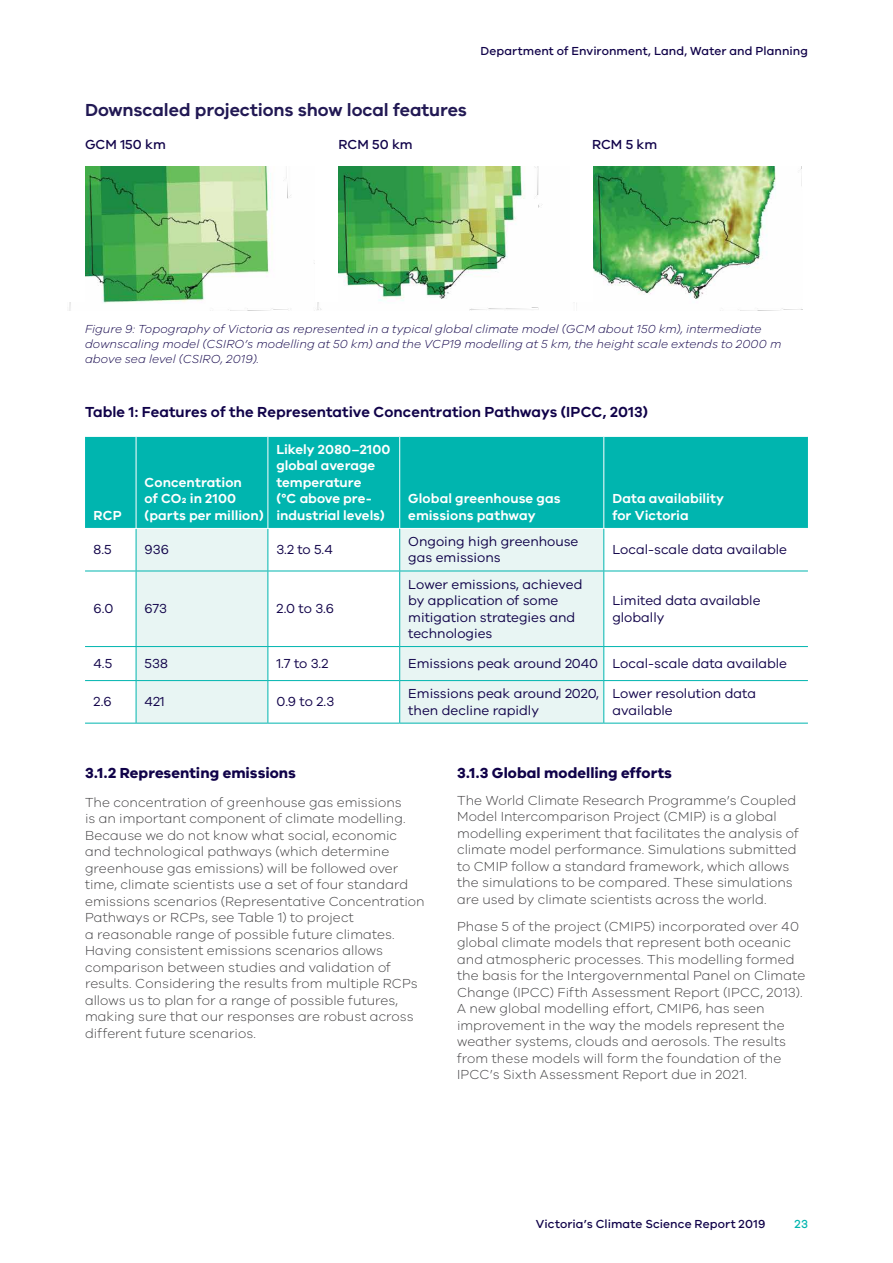
<style>
.page{position:relative;width:893px;height:1263px;background:#fff}
.page>*{position:absolute;margin:0;border:0;box-sizing:border-box;transform-origin:0 0}
.t1{font:600 18px "VIC";letter-spacing:-.005em;color:#221954}
.t2{font:600 15px "VIC";color:#100249}
.t3{font:700 15px "VIC";letter-spacing:.005em;color:#100249}
.t4{font:300 13.5px/16.5px "VIC";letter-spacing:.005em;color:#414042}
.t5{font:13.5px/16.5px "VIC";color:#100249}
.t6{font:600 13.5px/16.5px "VIC";color:#fff}
.t7{font:500 13.5px "VIC";color:#100249}
.t8{font:italic 300 12px/15px "VIC";letter-spacing:.005em;color:#100249}
.t9{font:500 12px "VIC";letter-spacing:.01em;color:#100249}
.t10{font:500 12px "VIC";color:#00b5af}
</style>
<div class="page">
<img style="left:69px;top:167px;width:734px;height:143px">
<div style="left:63px;top:153px;width:22px;height:149px;background:#fff"></div>
<div style="left:315px;top:153px;width:23px;height:149px;background:#fff"></div>
<div style="left:570px;top:153px;width:22px;height:149px;background:#fff"></div>
<div style="left:85px;top:437px;width:723px;height:91px;background:#00b5af"></div>
<svg style="left:85px;top:529px;width:723px;height:194px"></svg>
<svg style="left:137px;top:529px;width:466px;height:194px;fill:#e8f5f3"></svg>
<hr style="left:136px;top:529px;width:1px;height:42px;background:#00b5af">
<hr style="left:267px;top:529px;width:1px;height:42px;background:#00b5af">
<hr style="left:136px;top:571px;width:1px;height:75px;background:#00b5af">
<hr style="left:267px;top:571px;width:1px;height:75px;background:#00b5af">
<hr style="left:136px;top:647px;width:1px;height:33px;background:#00b5af">
<hr style="left:267px;top:647px;width:1px;height:33px;background:#00b5af">
<hr style="left:136px;top:681px;width:1px;height:42px;background:#00b5af">
<hr style="left:267px;top:681px;width:1px;height:42px;background:#00b5af">
<hr style="left:136px;top:437px;width:1px;height:91px;background:#fff">
<hr style="left:267px;top:437px;width:1px;height:91px;background:#fff">
<hr style="left:399px;top:529px;width:1px;height:42px;background:#00b5af">
<hr style="left:603px;top:529px;width:1px;height:42px;background:#00b5af">
<hr style="left:399px;top:571px;width:1px;height:75px;background:#00b5af">
<hr style="left:603px;top:571px;width:1px;height:75px;background:#00b5af">
<hr style="left:399px;top:647px;width:1px;height:33px;background:#00b5af">
<hr style="left:603px;top:647px;width:1px;height:33px;background:#00b5af">
<hr style="left:399px;top:681px;width:1px;height:42px;background:#00b5af">
<hr style="left:603px;top:681px;width:1px;height:42px;background:#00b5af">
<hr style="left:399px;top:437px;width:1px;height:91px;background:#fff">
<hr style="left:603px;top:437px;width:1px;height:91px;background:#fff">
<hr style="left:85px;top:571px;width:51px;height:1px;background:#00b5af">
<hr style="left:136px;top:571px;width:132px;height:1px;background:#00b5af">
<hr style="left:268px;top:571px;width:132px;height:1px;background:#00b5af">
<hr style="left:400px;top:571px;width:204px;height:1px;background:#00b5af">
<hr style="left:604px;top:571px;width:204px;height:1px;background:#00b5af">
<hr style="left:85px;top:646px;width:51px;height:1px;background:#00b5af">
<hr style="left:136px;top:646px;width:132px;height:1px;background:#00b5af">
<hr style="left:268px;top:646px;width:132px;height:1px;background:#00b5af">
<hr style="left:400px;top:646px;width:204px;height:1px;background:#00b5af">
<hr style="left:604px;top:646px;width:204px;height:1px;background:#00b5af">
<hr style="left:85px;top:680px;width:51px;height:1px;background:#00b5af">
<hr style="left:136px;top:680px;width:132px;height:1px;background:#00b5af">
<hr style="left:268px;top:680px;width:132px;height:1px;background:#00b5af">
<hr style="left:400px;top:680px;width:204px;height:1px;background:#00b5af">
<hr style="left:604px;top:680px;width:204px;height:1px;background:#00b5af">
<hr style="left:85px;top:723px;width:51px;height:1px;background:#00b5af">
<hr style="left:136px;top:723px;width:132px;height:1px;background:#00b5af">
<hr style="left:268px;top:723px;width:132px;height:1px;background:#00b5af">
<hr style="left:400px;top:723px;width:204px;height:1px;background:#00b5af">
<hr style="left:604px;top:723px;width:204px;height:1px;background:#00b5af">
<p class="t9" style="left:480px;top:43px;width:329px">Department of Environment, Land, Water and Planning</p>
<h1 class="t1" style="left:85px;top:99px;width:383px">Downscaled projections show local features</h1>
<p class="t7" style="left:85px;top:136px;width:82px">GCM 150 km</p>
<p class="t7" style="left:339px;top:136px;width:76px">RCM 50 km</p>
<p class="t7" style="left:592px;top:136px;width:67px">RCM 5 km</p>
<p class="t8" style="left:85px;top:321px;width:698px">Figure 9: Topography of Victoria as represented in a typical global climate model (GCM about 150 km), intermediate downscaling model (CSIRO’s modelling at 50 km) and the VCP19 modelling at 5 km, the height scale extends to 2000 m above sea level (CSIRO, 2019).</p>
<p class="t2" style="left:85px;top:403px;width:564px">Table 1: Features of the Representative Concentration Pathways (IPCC, 2013)</p>
<p class="t6" style="left:94px;top:507px;width:30px">RCP</p>
<p class="t6" style="left:145px;top:474px;width:121px">Concentration<br>of CO2 in 2100 (parts per million)</p>
<p class="t6" style="left:276px;top:441px;width:116px">Likely 2080–2100 global average temperature<br>(°C above pre&shy;industrial levels)</p>
<p class="t6" style="left:408px;top:490px;width:154px">Global greenhouse gas emissions pathway</p>
<p class="t6" style="left:612px;top:490px;width:113px">Data availability for Victoria</p>
<p class="t5" style="left:94px;top:541px;width:20px">8.5</p>
<p class="t5" style="left:145px;top:541px;width:26px">936</p>
<p class="t5" style="left:276px;top:541px;width:58px">3.2 to 5.4</p>
<p class="t5" style="left:408px;top:533px;width:172px">Ongoing high greenhouse gas emissions</p>
<p class="t5" style="left:612px;top:541px;width:176px">Local-scale data available</p>
<p class="t5" style="left:94px;top:600px;width:21px">6.0</p>
<p class="t5" style="left:145px;top:600px;width:24px">673</p>
<p class="t5" style="left:276px;top:600px;width:59px">2.0 to 3.6</p>
<p class="t5" style="left:408px;top:575px;width:176px">Lower emissions, achieved by application of some mitigation strategies and technologies</p>
<p class="t5" style="left:612px;top:592px;width:150px">Limited data available globally</p>
<p class="t5" style="left:94px;top:655px;width:20px">4.5</p>
<p class="t5" style="left:145px;top:655px;width:25px">538</p>
<p class="t5" style="left:276px;top:655px;width:53px">1.7 to 3.2</p>
<p class="t5" style="left:408px;top:655px;width:380px">Emissions peak around 2040 Local-scale data available</p>
<p class="t5" style="left:94px;top:693px;width:20px">2.6</p>
<p class="t5" style="left:145px;top:693px;width:22px">421</p>
<p class="t5" style="left:276px;top:693px;width:59px">0.9 to 2.3</p>
<p class="t5" style="left:408px;top:685px;width:192px">Emissions peak around 2020, then decline rapidly</p>
<p class="t5" style="left:612px;top:685px;width:145px">Lower resolution data available</p>
<p class="t3" style="left:85px;top:763px;width:212px">3.1.2 Representing emissions</p>
<p class="t4" style="left:85px;top:794px;width:341px">The concentration of greenhouse gas emissions<br>is an important component of climate modelling.<br>Because we do not know what social, economic and technological pathways (which determine greenhouse gas emissions) will be followed over time, climate scientists use a set of four standard emissions scenarios (Representative Concentration Pathways or RCPs, see Table 1) to project<br>a reasonable range of possible future climates.<br>Having consistent emissions scenarios allows comparison between studies and validation of results. Considering the results from multiple RCPs allows us to plan for a range of possible futures, making sure that our responses are robust across different future scenarios.</p>
<p class="t3" style="left:457px;top:763px;width:216px">3.1.3 Global modelling efforts</p>
<p class="t4" style="left:457px;top:791px;width:343px">The World Climate Research Programme’s Coupled Model Intercomparison Project (CMIP) is a global modelling experiment that facilitates the analysis of climate model performance. Simulations submitted to CMIP follow a standard framework, which allows the simulations to be compared. These simulations are used by climate scientists across the world.</p>
<p class="t4" style="left:457px;top:918px;width:350px">Phase 5 of the project (CMIP5) incorporated over 40 global climate models that represent both oceanic and atmospheric processes. This modelling formed the basis for the Intergovernmental Panel on Climate Change (IPCC) Fifth Assessment Report (IPCC, 2013).<br>A new global modelling effort, CMIP6, has seen improvement in the way the models represent the weather systems, clouds and aerosols. The results from these models will form the foundation of the IPCC’s Sixth Assessment Report due in 2021.</p>
<p class="t9" style="left:536px;top:1217px;width:231px">Victoria’s Climate Science Report 2019</p>
<p class="t10" style="left:794px;top:1217px;width:15px">23</p>
</div>
